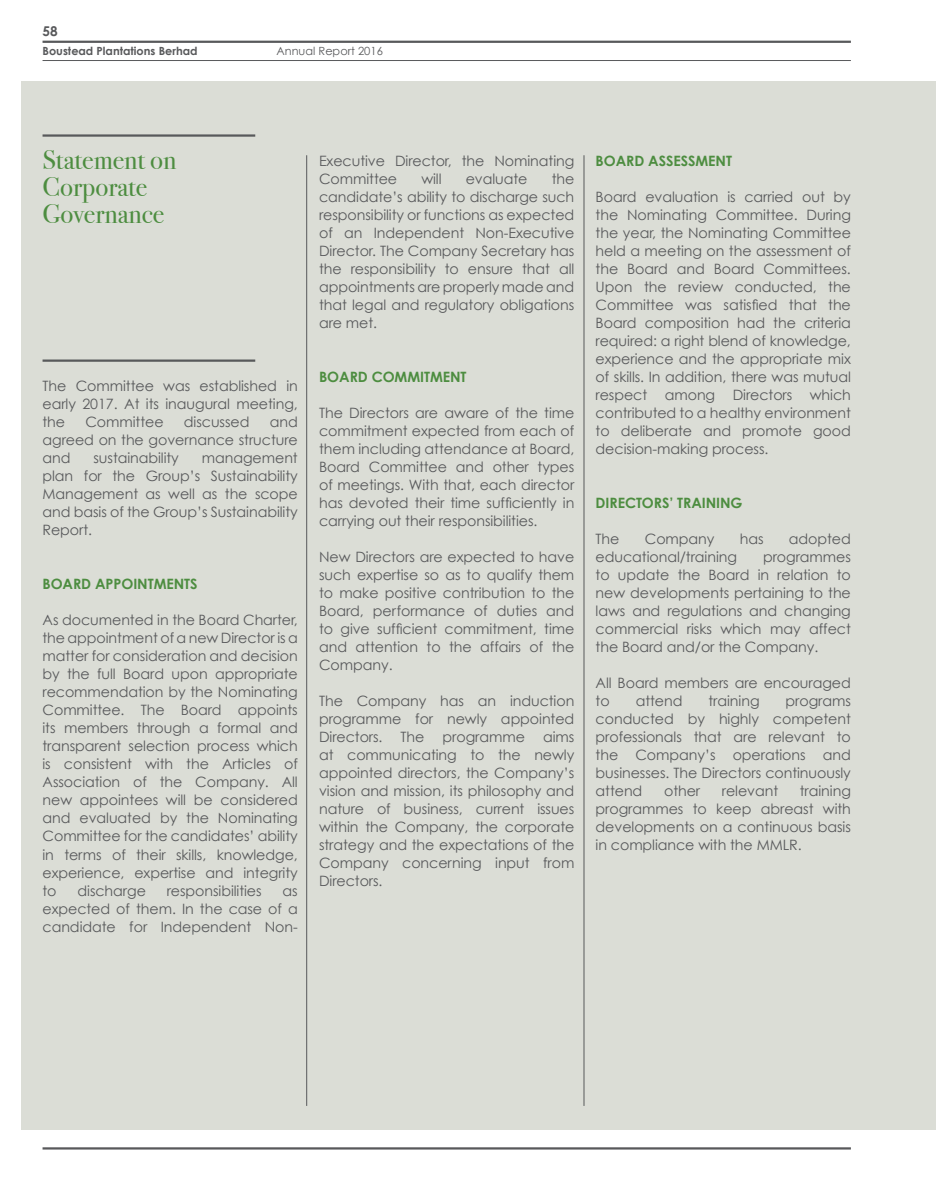
<style>
.page{position:relative;width:936px;height:1191px;background:#fff}
.page>*{position:absolute;margin:0;border:0;box-sizing:border-box;transform-origin:0 0}
.t1{font:27px/27px "Bodoni Svty Two OSITCTT";color:#4d8d40}
.t2{font:14.25px/18px "Century Gothic";letter-spacing:-.005em;color:#58595b;text-align:justify}
.t3{font:700 14.25px "Century Gothic";letter-spacing:-.005em;color:#4d8d40}
.t4{font:700 13.5px "Century Gothic";color:#58595b}
.t5{font:700 11.25px "Century Gothic";color:#58595b}
.t6{font:11.25px "Century Gothic";color:#58595b}
</style>
<div class="page">
<div style="left:21px;top:81px;width:914px;height:1048px;background:#dbddd6"></div>
<hr style="left:43px;top:359px;width:212px;height:3px;background:#58595b">
<hr style="left:583px;top:155px;width:1px;height:951px;background:#58595b">
<hr style="left:306px;top:155px;width:1px;height:951px;background:#58595b">
<hr style="left:43px;top:41px;width:807px;height:2px;background:#58595b">
<hr style="left:43px;top:134px;width:212px;height:3px;background:#58595b">
<hr style="left:43px;top:60px;width:807px;height:1px;background:#58595b">
<hr style="left:43px;top:1147px;width:807px;height:2px;background:#58595b">
<p class="t4" style="left:43px;top:23px;width:17px">58</p>
<p class="t5" style="left:43px;top:44px;width:157px">Boustead Plantations Berhad</p>
<p class="t6" style="left:276px;top:44px;width:108px">Annual Report 2016</p>
<h1 class="t1" style="left:43px;top:147px;width:135px">Statement on<br>Corporate<br>Governance</h1>
<p class="t2" style="left:319px;top:152px;width:257px">Executive Director, the Nominating<br>Committee</p>
<p class="t2" style="left:421px;top:170px;width:22px">will</p>
<p class="t2" style="left:465px;top:170px;width:63px">evaluate</p>
<p class="t2" style="left:319px;top:170px;width:257px;text-indent:232px">the candidate’s ability to discharge such responsibility or functions as expected of an Independent Non-Executive Director. The Company Secretary has the responsibility to ensure that all appointments are properly made and that legal and regulatory obligations are met.</p>
<p class="t2" style="left:43px;top:377px;width:257px">The Committee was established in early 2017. At its inaugural meeting, the</p>
<p class="t2" style="left:85px;top:413px;width:80px">Committee</p>
<p class="t2" style="left:184px;top:413px;width:67px">discussed</p>
<p class="t2" style="left:43px;top:413px;width:257px;text-indent:227px">and agreed on the governance structure and</p>
<p class="t2" style="left:93px;top:449px;width:87px">sustainability</p>
<p class="t2" style="left:43px;top:449px;width:257px;text-indent:159px">management plan for the Group’s Sustainability Management as well as the scope and basis of the Group’s Sustainability Report.</p>
<p class="t3" style="left:43px;top:575px;width:156px">BOARD APPOINTMENTS</p>
<p class="t2" style="left:43px;top:611px;width:257px">As documented in the Board Charter, the appointment of a new Director is a matter for consideration and decision by the full Board upon appropriate recommendation by the Nominating Committee. The Board appoints its members through a formal and transparent selection process which is consistent with the Articles of Association of the Company. All new appointees will be considered and evaluated by the Nominating Committee for the candidates’ ability in terms of their skills, knowledge, experience, expertise and integrity to</p>
<p class="t2" style="left:77px;top:881px;width:70px">discharge</p>
<p class="t2" style="left:167px;top:881px;width:96px">responsibilities</p>
<p class="t2" style="left:43px;top:881px;width:257px;text-indent:240px">as expected of them. In the case of a candidate for Independent Non-</p>
<p class="t3" style="left:319px;top:368px;width:149px">BOARD COMMITMENT</p>
<p class="t2" style="left:319px;top:404px;width:257px">The Directors are aware of the time commitment expected from each of them including attendance at Board, Board Committee and other types of meetings. With that, each director has devoted their time sufficiently in carrying out their responsibilities.</p>
<p class="t2" style="left:319px;top:547px;width:257px">New Directors are expected to have such expertise so as to qualify them to make positive contribution to the Board, performance of duties and to give sufficient commitment, time and attention to the affairs of the Company.</p>
<p class="t2" style="left:319px;top:691px;width:257px">The Company has an induction programme for newly appointed Directors.</p>
<p class="t2" style="left:319px;top:727px;width:257px;text-indent:224px">aims at communicating to the newly appointed directors, the Company’s vision and mission, its philosophy and nature of business, current issues within the Company, the corporate strategy and the expectations of the Company concerning input from Directors.</p>
<p class="t2" style="left:400px;top:727px;width:25px">The</p>
<p class="t2" style="left:442px;top:727px;width:84px">programme</p>
<p class="t3" style="left:595px;top:152px;width:138px">BOARD ASSESSMENT</p>
<p class="t2" style="left:595px;top:187px;width:257px">Board evaluation is carried out by the Nominating Committee. During the year, the Nominating Committee held a meeting on the assessment of the Board and Board Committees.<br>Upon the review conducted, the Committee was satisfied that the Board composition had the criteria required: a right blend of knowledge, experience and the appropriate mix of skills. In addition, there was mutual respect among Directors which contributed to a healthy environment to deliberate and promote good decision-making process.</p>
<p class="t3" style="left:595px;top:494px;width:148px">DIRECTORS’ TRAINING</p>
<p class="t2" style="left:595px;top:529px;width:25px">The</p>
<p class="t2" style="left:644px;top:529px;width:71px">Company</p>
<p class="t2" style="left:739px;top:529px;width:25px">has</p>
<p class="t2" style="left:788px;top:529px;width:63px">adopted</p>
<p class="t2" style="left:595px;top:547px;width:143px">educational/training</p>
<p class="t2" style="left:595px;top:547px;width:257px;text-indent:167px">programmes to update the Board in relation to new developments pertaining to the laws and regulations and changing commercial risks which may affect the Board and/or the Company.</p>
<p class="t2" style="left:595px;top:673px;width:257px">All Board members are encouraged to</p>
<p class="t2" style="left:635px;top:691px;width:48px">attend</p>
<p class="t2" style="left:708px;top:691px;width:53px">training</p>
<p class="t2" style="left:595px;top:691px;width:257px;text-indent:190px">programs conducted by highly competent professionals that are relevant to the Company’s operations and businesses. The Directors continuously attend</p>
<p class="t2" style="left:595px;top:781px;width:257px;text-indent:204px">training programmes to keep abreast with developments on a continuous basis in compliance with the MMLR.</p>
<p class="t2" style="left:664px;top:781px;width:38px">other</p>
<p class="t2" style="left:721px;top:781px;width:58px">relevant</p>
</div>
